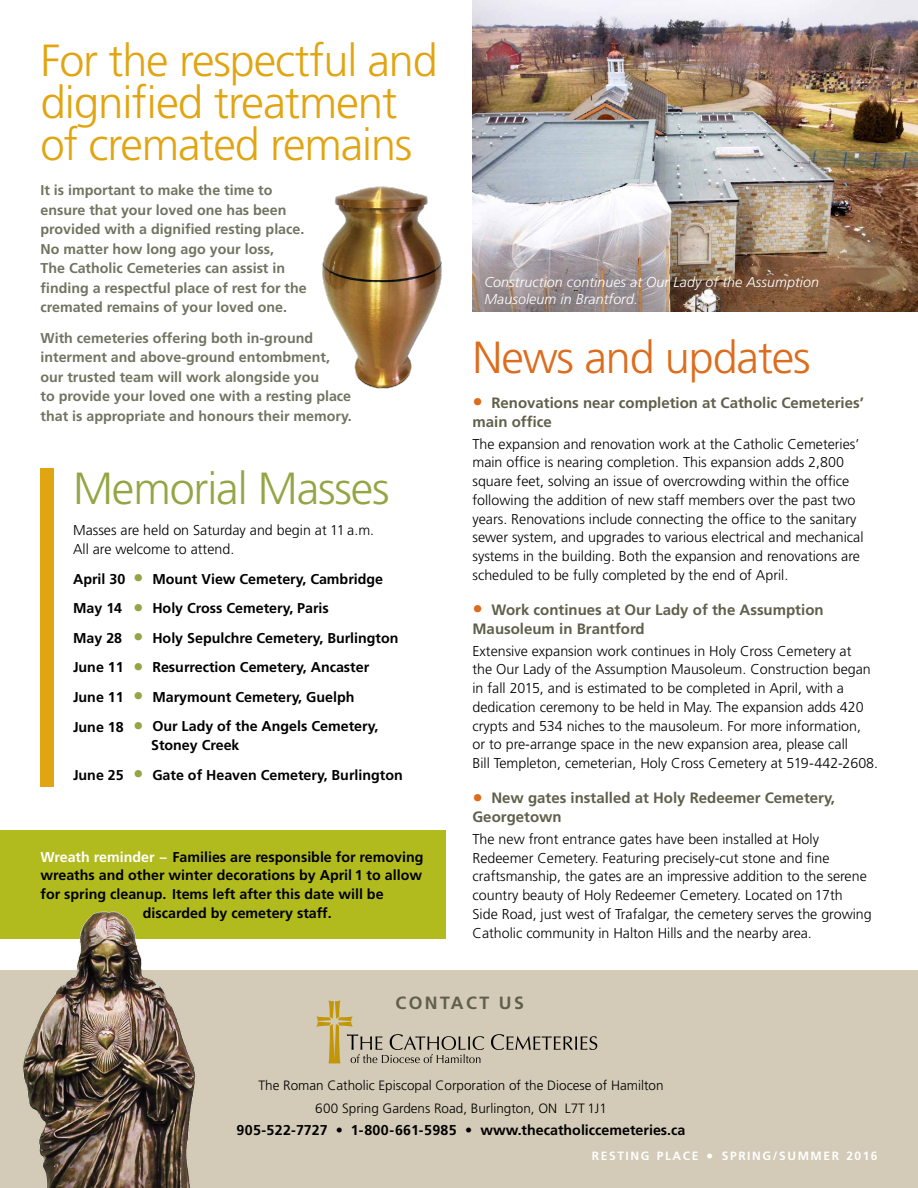
<style>
.page{position:relative;width:918px;height:1188px;background:#fff}
.page>*{position:absolute;margin:0;border:0;box-sizing:border-box;transform-origin:0 0}
.t1{font:300 45px/42px "Frutiger";letter-spacing:-.025em;color:#e1a512}
.t2{font:300 45px "Frutiger";letter-spacing:-.025em;color:#94a545}
.t3{font:300 45px "Frutiger";letter-spacing:-.025em;color:#dd6c1d}
.t4{font:700 17.7px "Frutiger";letter-spacing:.135em;color:#5f604b}
.t5{font:700 15px/18.8px "Frutiger";color:#5f604b}
.t6{font:300 14.25px/18.8px "Frutiger";color:#000}
.t7{font:700 14.25px/29.5px "Frutiger";color:#000}
.t8{font:700 14.25px/19.5px "Frutiger";color:#727461}
.t9{font:italic 300 14.25px/17.2px "Frutiger";letter-spacing:.005em;color:#fff}
.t10{font:300 13.5px/22.5px "Frutiger";color:#000;text-align:center}
.t11{font:700 12px "Frutiger";letter-spacing:.135em;color:#fff}
.s1{font-size:21px;color:#94a545}
.s2{color:#fff}
.s3{font-size:21px;color:#dd6c1d}
.s4{font-weight:300}
.s5{font-size:14.25px}
</style>
<div class="page">
<img style="left:472px;top:0;width:446px;height:312px">
<div style="left:0;top:830px;width:446px;height:108px;background:#b2bb1e"></div>
<div style="left:40px;top:468px;width:14px;height:319px;background:#e1a512"></div>
<div style="left:0;top:971px;width:918px;height:217px;background:#d3cab7"></div>
<svg style="left:491px;top:1034px;width:106px;height:16px"></svg>
<svg style="left:316px;top:1000px;width:168px;height:63px"></svg>
<img style="left:0;top:911px;width:222px;height:277px">
<img style="left:322px;top:186px;width:120px;height:203px">
<h1 class="t1" style="left:40px;top:39px;width:399px">For the respectful and dignified treatment of cremated remains</h1>
<p class="t8" style="left:40px;top:181px;width:268px">It is important to make the time to ensure that your loved one has been provided with a dignified resting place.<br>No matter how long ago your loss,<br>The Catholic Cemeteries can assist in finding a respectful place of rest for the cremated remains of your loved one.</p>
<p class="t8" style="left:40px;top:328px;width:313px">With cemeteries offering both in-ground interment and above-ground entombment, our trusted team will work alongside you<br>to provide your loved one with a resting place that is appropriate and honours their memory.</p>
<h1 class="t2" style="left:73px;top:463px;width:318px">Memorial Masses</h1>
<p class="t6" style="left:73px;top:521px;width:303px">Masses are held on Saturday and begin at 11 a.m.<br>All are welcome to attend.</p>
<p class="t7" style="left:73px;top:564px;width:327px">April 30 <span class="s1">•</span> Mount View Cemetery, Cambridge May 14 <span class="s1">•</span> Holy Cross Cemetery, Paris<br>May 28 <span class="s1">•</span> Holy Sepulchre Cemetery, Burlington June 11 <span class="s1">•</span> Resurrection Cemetery, Ancaster June 11 <span class="s1">•</span> Marymount Cemetery, Guelph<br>June 18 <span class="s1">•</span> Our Lady of the Angels Cemetery,</p>
<p class="t7" style="left:73px;top:730px;width:331px;text-indent:78px">Stoney Creek<br>June 25 <span class="s1">•</span> Gate of Heaven Cemetery, Burlington</p>
<p class="t7" style="left:40px;top:842px;width:384px"><span class="s2">Wreath reminder –</span> Families are responsible for removing</p>
<p class="t7" style="left:40px;top:860px;width:383px">wreaths and other winter decorations by April 1 to allow</p>
<p class="t7" style="left:40px;top:879px;width:345px">for spring cleanup. Items left after this date will be</p>
<p class="t7" style="left:143px;top:898px;width:190px">discarded by cemetery staff.</p>
<p class="t9" style="left:484px;top:274px;width:336px">Construction continues at Our Lady of the Assumption<br>Mausoleum in Brantford.</p>
<h1 class="t3" style="left:472px;top:332px;width:340px">News and updates</h1>
<p class="t5" style="left:472px;top:393px;width:393px"><span class="s3">•</span> Renovations near completion at Catholic Cemeteries’ main office</p>
<p class="t6" style="left:472px;top:434px;width:393px">The expansion and renovation work at the Catholic Cemeteries’ main office is nearing completion. This expansion adds 2,800 square feet, solving an issue of overcrowding within the office following the addition of new staff members over the past two years. Renovations include connecting the office to the sanitary sewer system, and upgrades to various electrical and mechanical systems in the building. Both the expansion and renovations are scheduled to be fully completed by the end of April.</p>
<p class="t5" style="left:472px;top:600px;width:353px"><span class="s3">•</span> Work continues at Our Lady of the Assumption<br>Mausoleum in Brantford</p>
<p class="t6" style="left:472px;top:641px;width:407px">Extensive expansion work continues in Holy Cross Cemetery at<br>the Our Lady of the Assumption Mausoleum. Construction began in fall 2015, and is estimated to be completed in April, with a dedication ceremony to be held in May. The expansion adds 420 crypts and 534 niches to the mausoleum. For more information,<br>or to pre-arrange space in the new expansion area, please call<br>Bill Templeton, cemeterian, Holy Cross Cemetery at 519-442-2608.</p>
<p class="t5" style="left:472px;top:788px;width:364px"><span class="s3">•</span> New gates installed at Holy Redeemer Cemetery,<br>Georgetown</p>
<p class="t6" style="left:472px;top:829px;width:401px">The new front entrance gates have been installed at Holy Redeemer Cemetery. Featuring precisely-cut stone and fine craftsmanship, the gates are an impressive addition to the serene country beauty of Holy Redeemer Cemetery. Located on 17th<br>Side Road, just west of Trafalgar, the cemetery serves the growing Catholic community in Halton Hills and the nearby area.</p>
<p class="t4" style="left:396px;top:992px;width:130px">CONTACT US</p>
<p class="t10" style="left:258px;top:1074px;width:407px">The Roman Catholic Episcopal Corporation of the Diocese of Hamilton<br>600 Spring Gardens Road, Burlington, ON L7T 1J1</p>
<p class="t7" style="left:237px;top:1115px;width:450px">905-522-7727 <span class="s4">•</span> 1-800-661-5985 <span class="s4">•</span> www.thecatholiccemeteries.ca</p>
<p class="t11" style="left:592px;top:1149px;width:287px">RESTING PLACE <span class="s5">•</span> SPRING/SUMMER 2016</p>
</div>
